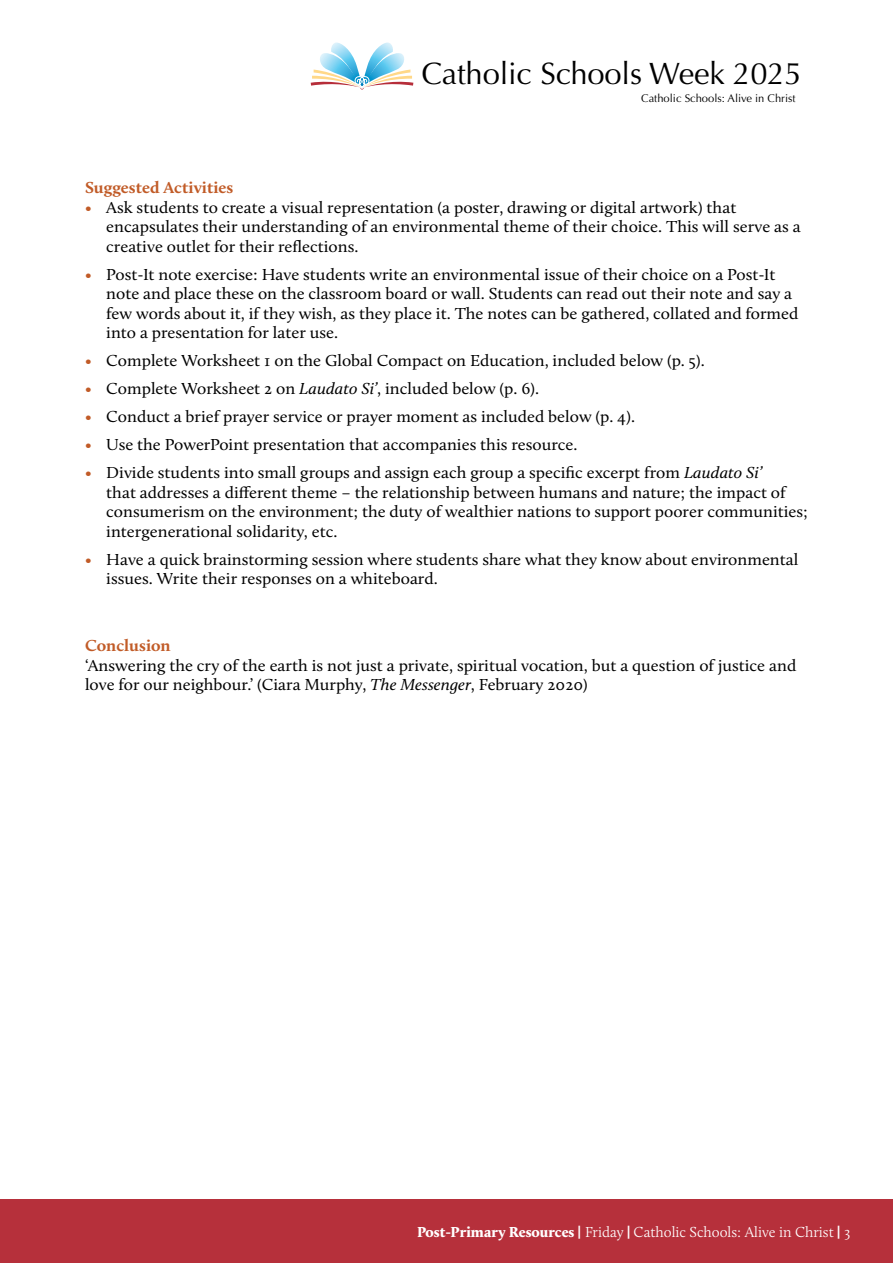
<style>
.page{position:relative;width:893px;height:1263px;background:#fff}
.page>*{position:absolute;margin:0;border:0;box-sizing:border-box;transform-origin:0 0}
.t1{font:30.9px "Optima";letter-spacing:-.005em;color:#000}
.t2{font:16.5px/19.5px "Calluna";color:#000;scale:1.05 1}
.t3{font:700 16.5px "Calluna";color:#c15b27;scale:1.05 1}
.t4{font:300 15px "Calluna";color:#fff}
.t5{font:11.1px "Optima";color:#000}
.s1{color:#c15b27}
.s2{font-style:italic}
.s3{font-weight:900}
.s4{font-family:"Karmina";font-weight:700}
</style>
<div class="page">
<div style="left:0;top:1199px;width:893px;height:64px;background:#b6303b"></div>
<svg style="left:311px;top:43px;width:102px;height:47px"></svg>
<h1 class="t1" style="left:421px;top:56px;width:382px">Catholic Schools Week 2025</h1>
<p class="t5" style="left:641px;top:92px;width:156px">Catholic Schools: Alive in Christ</p>
<p class="t3" style="left:85px;top:177px;width:143px">Suggested Activities</p>
<p class="t2" style="left:106px;top:197px;width:663px;text-indent:-21px"><span class="s1">•</span> Ask students to create a visual representation (a poster, drawing or digital artwork) that encapsulates their understanding of an environmental theme of their choice. This will serve as a creative outlet for their reflections.</p>
<p class="t2" style="left:106px;top:264px;width:661px;text-indent:-21px"><span class="s1">•</span> Post-It note exercise: Have students write an environmental issue of their choice on a Post-It note and place these on the classroom board or wall. Students can read out their note and say a few words about it, if they wish, as they place it. The notes can be gathered, collated and formed into a presentation for later use.</p>
<p class="t2" style="left:85px;top:351px;width:592px"><span class="s1">•</span> Complete Worksheet 1 on the Global Compact on Education, included below (p. 5).</p>
<p class="t2" style="left:85px;top:379px;width:434px"><span class="s1">•</span> Complete Worksheet 2 on <span class="s2">Laudato Si’</span>, included below (p. 6).</p>
<p class="t2" style="left:85px;top:407px;width:525px"><span class="s1">•</span> Conduct a brief prayer service or prayer moment as included below (p. 4).</p>
<p class="t2" style="left:85px;top:435px;width:470px"><span class="s1">•</span> Use the PowerPoint presentation that accompanies this resource.</p>
<p class="t2" style="left:106px;top:463px;width:670px;text-indent:-21px"><span class="s1">•</span> Divide students into small groups and assign each group a specific excerpt from <span class="s2">Laudato Si’<br></span>that addresses a different theme – the relationship between humans and nature; the impact of consumerism on the environment; the duty of wealthier nations to support poorer communities; intergenerational solidarity, etc.</p>
<p class="t2" style="left:106px;top:549px;width:661px;text-indent:-21px"><span class="s1">•</span> Have a quick brainstorming session where students share what they know about environmental issues. Write their responses on a whiteboard.</p>
<p class="t3" style="left:85px;top:635px;width:83px">Conclusion</p>
<p class="t2" style="left:85px;top:655px;width:679px">‘Answering the cry of the earth is not just a private, spiritual vocation, but a question of justice and love for our neighbour.’ (Ciara Murphy, <span class="s2">The Messenger</span>, February 2020)</p>
<p class="t4" style="left:417px;top:1223px;width:435px"><span class="s3">Post-Primary Resources</span> <span class="s4">|</span> Friday <span class="s4">|</span> Catholic Schools: Alive in Christ <span class="s4">|</span> 3</p>
</div>
